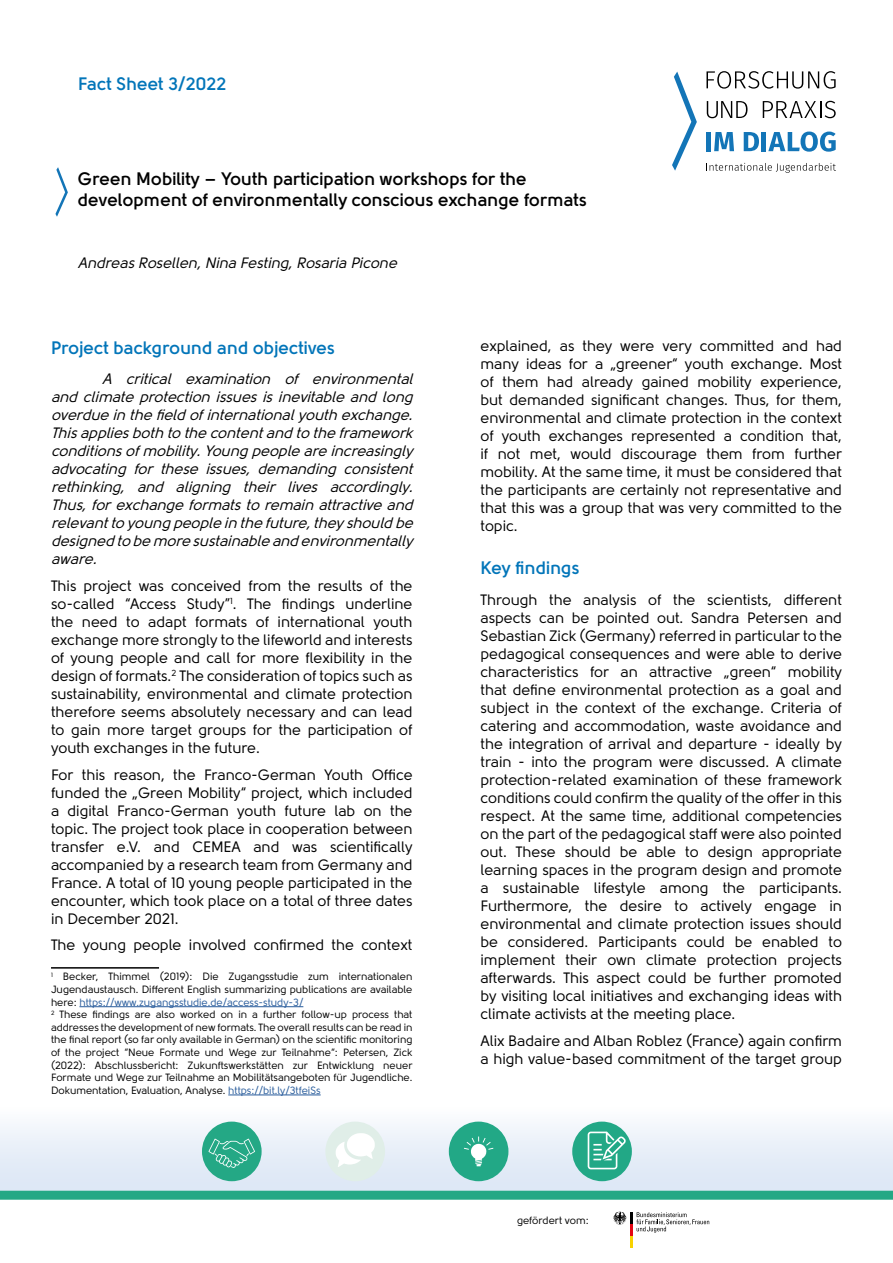
<style>
.page{position:relative;width:893px;height:1263px;background:#fff}
.page>*{position:absolute;margin:0;border:0;box-sizing:border-box;transform-origin:0 0}
.t1{font:700 18px/21.6px "Solomon";color:#000}
.t2{font:700 18px "Solomon";color:#0275b9}
.t3{font:15px/18px "Solomon";color:#000;text-align:justify}
.t4{font:italic 15px/18px "Solomon";color:#000}
.t5{font:10.5px/12.6px "Solomon";color:#000}
.s1{color:#275b9b}
</style>
<div class="page">
<svg style="left:706px;top:71px;width:130px;height:18px"></svg>
<svg style="left:707px;top:101px;width:40px;height:17px"></svg>
<svg style="left:763px;top:101px;width:73px;height:17px"></svg>
<hr style="left:707px;top:132px;width:4px;height:19px;background:#1375b7">
<svg style="left:714px;top:132px;width:20px;height:19px"></svg>
<svg style="left:744px;top:132px;width:15px;height:19px"></svg>
<div style="left:761px;top:132px;width:5px;height:19px;background:#1375b7"></div>
<svg style="left:768px;top:132px;width:68px;height:20px"></svg>
<svg style="left:709px;top:163px;width:127px;height:10px"></svg>
<svg style="left:672px;top:72px;width:25px;height:99px"></svg>
<svg style="left:55px;top:167px;width:13px;height:50px"></svg>
<hr style="left:51px;top:967px;width:108px;height:1px;background:#000">
<hr style="left:79px;top:1006px;width:224px;height:1px;background:#275b9b">
<hr style="left:228px;top:1095px;width:93px;height:1px;background:#275b9b">
<div style="left:0;top:1107px;width:893px;height:84px;background:linear-gradient(to bottom,#fbfcfd,#dae5f4)"></div>
<div style="left:202px;top:1121px;width:60px;height:60px;background:#24a885;border-radius:50%"></div>
<svg style="left:208px;top:1138px;width:47px;height:30px"></svg>
<div style="left:325px;top:1121px;width:60px;height:60px;background:#e0eee8;border-radius:50%"></div>
<svg style="left:336px;top:1133px;width:39px;height:34px"></svg>
<svg style="left:449px;top:1121px;width:59px;height:60px;background:#5cbda7"></svg>
<div style="left:572px;top:1121px;width:60px;height:60px;background:#22a886;border-radius:50%"></div>
<svg style="left:588px;top:1131px;width:38px;height:38px"></svg>
<svg style="left:613px;top:1212px;width:96px;height:36px"></svg>
<div style="left:0;top:1191px;width:893px;height:9px;background:#24a885"></div>
<p class="t2" style="left:78px;top:73px;width:150px">Fact Sheet 3/2022</p>
<p class="t1" style="left:78px;top:168px;width:510px">Green Mobility – Youth participation workshops for the development of environmentally conscious exchange formats</p>
<p class="t4" style="left:78px;top:254px;width:324px">AndreasRosellen,Nina Festing,Rosa ria Picone</p>
<p class="t2" style="left:51px;top:337px;width:285px">Project background and objectives</p>
<p class="t4" style="left:51px;top:370px;width:367px;text-indent:51px">A critical examination of environmental and climate protection issues is inevitable and long overdue in the field ofinternationalyouth exchange.<br>Thisappliesboth to the contentand to the framework conditionsofmobility.Young people are increasingly advocating for these issues, demanding consistent rethinking, and aligning their lives accordingly.<br>Thus,forexchange formatsto remain attractive and relevantto young people in the future,they should be designed to be more sustainable and environmentally aware.</p>
<p class="t3" style="left:51px;top:577px;width:363px">This project was conceived from the results of the so-called “Access Study”<sup>1</sup>. The findings underline the need to adapt formats of international youth exchange more strongly to the lifeworld and interests of young people and call for more flexibility in the design of formats.<sup>2</sup> The consideration of topics such as sustainability, environmental and climate protection therefore seems absolutely necessary and can lead to gain more target groups for the participation of youth exchanges in the future.</p>
<p class="t3" style="left:51px;top:765px;width:363px">For this reason, the Franco-German Youth Office funded the „Green Mobility“ project, which included a digital Franco-German youth future lab on the topic. The project took place in cooperation between transfer e.V. and CEMEA and was scientifically accompanied by a research team from Germany and France. A total of 10 young people participated in the encounter, which took place on a total of three dates in December 2021.</p>
<p class="t3" style="left:51px;top:936px;width:363px">The young people involved confirmed the context</p>
<p class="t5" style="left:51px;top:971px;width:363px"><sup>1</sup> Becker, Thimmel (2019): Die Zugangsstudie zum internationalen Jugendaustausch. Different English summarizing publications are available here: <span class="s1">https://www.zugangsstudie.de/access-study-3/<br></span><sup>2</sup> These findings are also worked on in a further follow-up process that addresses the development of new formats. The overall results can be read in the final report (so far only available in German) on the scientific monitoring of the project “Neue Formate und Wege zur Teilnahme“: Petersen, Zick (2022): Abschlussbericht: Zukunftswerkstätten zur Entwicklung neuer Formate und Wege zur Teilnahme an Mobilitätsangeboten für Jugendliche.<br>Dokumentation, Evaluation, Analyse. <span class="s1">https://bit.ly/3tfeiSs</span></p>
<p class="t3" style="left:480px;top:337px;width:363px">explained, as they were very committed and had many ideas for a „greener“ youth exchange. Most of them had already gained mobility experience, but demanded significant changes. Thus, for them, environmental and climate protection in the context of youth exchanges represented a condition that, if not met, would discourage them from further mobility. At the same time, it must be considered that the participants are certainly not representative and that this was a group that was very committed to the topic.</p>
<p class="t2" style="left:480px;top:558px;width:100px">Key findings</p>
<p class="t3" style="left:480px;top:591px;width:363px">Through the analysis of the scientists, different aspects can be pointed out. Sandra Petersen and Sebastian Zick (Germany) referred in particular to the pedagogical consequences and were able to derive characteristics for an attractive „green“ mobility that define environmental protection as a goal and subject in the context of the exchange. Criteria of catering and accommodation, waste avoidance and the integration of arrival and departure - ideally by train - into the program were discussed. A climate protection-related examination of these framework conditions could confirm the quality of the offer in this respect. At the same time, additional competencies on the part of the pedagogical staff were also pointed out. These should be able to design appropriate learning spaces in the program design and promote a sustainable lifestyle among the participants.<br>Furthermore, the desire to actively engage in environmental and climate protection issues should be considered. Participants could be enabled to implement their own climate protection projects afterwards. This aspect could be further promoted by visiting local initiatives and exchanging ideas with climate activists at the meeting place.</p>
<p class="t3" style="left:480px;top:1031px;width:363px">Alix Badaire and Alban Roblez (France) again confirm a high value-based commitment of the target group</p>
<p class="t5" style="left:517px;top:1214px;width:73px">gefördert vom:</p>
</div>
